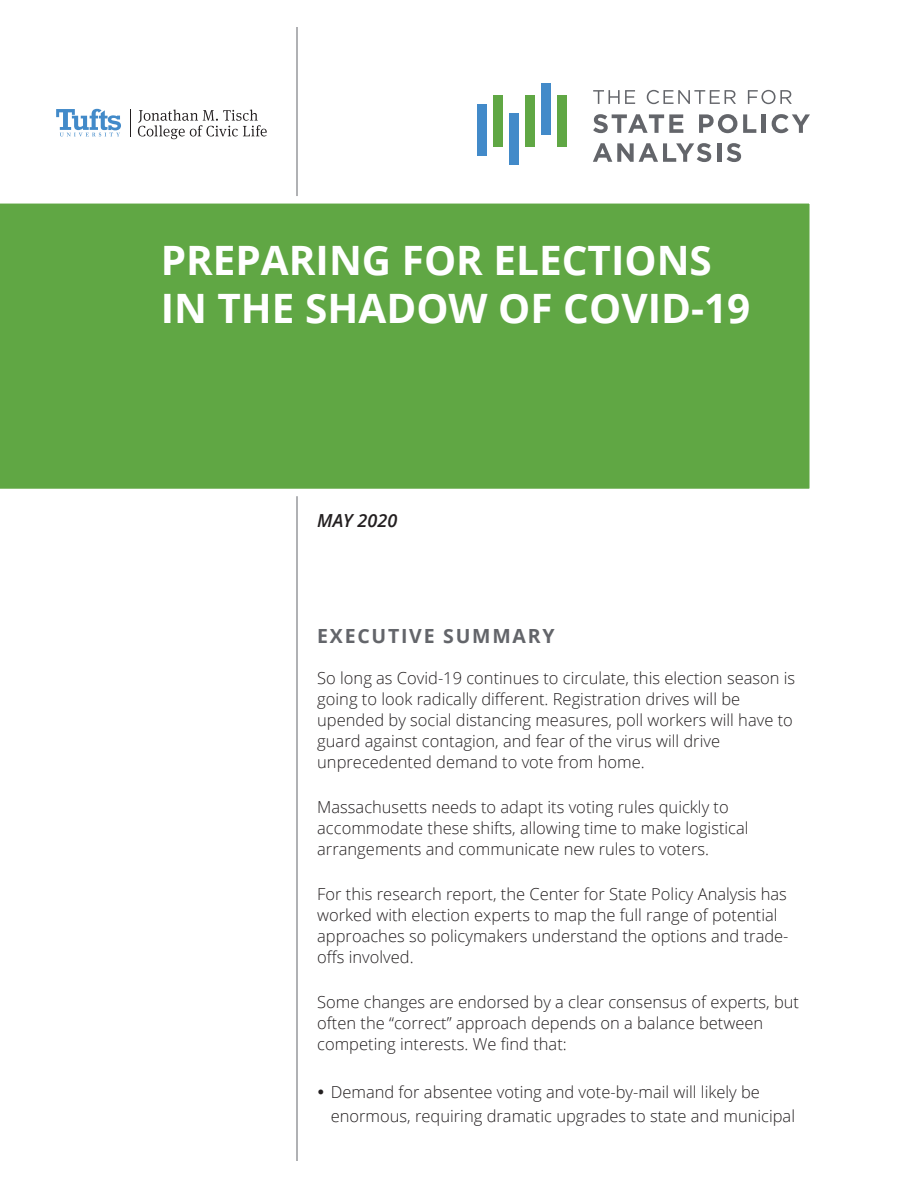
<style>
.page{position:relative;width:918px;height:1188px;background:#fff}
.page>*{position:absolute;margin:0;border:0;box-sizing:border-box;transform-origin:0 0}
.t1{font:700 40.5px/48.6px "Open Sans";color:#fff}
.Exe_Summary_title{font:700 19.5px "Open Sans";letter-spacing:.09em;color:#63656a}
.Date{font:italic 600 18px "Open Sans";color:#231f20}
.Exe_Summary_body{font:300 16.5px/21px "Open Sans";color:#231f20}
</style>
<div class="page">
<hr style="left:297px;top:27px;width:1px;height:1134px;background:#63656a">
<svg style="left:130px;top:109px;width:1px;height:27px"></svg>
<svg style="left:56px;top:109px;width:65px;height:28px"></svg>
<svg style="left:138px;top:110px;width:129px;height:29px"></svg>
<svg style="left:593px;top:90px;width:42px;height:14px"></svg>
<svg style="left:647px;top:90px;width:89px;height:14px"></svg>
<svg style="left:748px;top:90px;width:44px;height:14px"></svg>
<svg style="left:593px;top:114px;width:90px;height:19px"></svg>
<svg style="left:699px;top:114px;width:38px;height:19px"></svg>
<svg style="left:743px;top:114px;width:13px;height:19px"></svg>
<hr style="left:762px;top:114px;width:4px;height:19px;background:#63656a">
<svg style="left:772px;top:114px;width:38px;height:19px"></svg>
<svg style="left:593px;top:143px;width:118px;height:19px"></svg>
<hr style="left:717px;top:143px;width:4px;height:19px;background:#63656a">
<svg style="left:727px;top:143px;width:14px;height:19px"></svg>
<div style="left:477px;top:105px;width:10px;height:51px;background:#428ac9"></div>
<div style="left:509px;top:114px;width:9px;height:51px;background:#428ac9"></div>
<div style="left:493px;top:95px;width:9px;height:51px;background:#60a744"></div>
<div style="left:525px;top:95px;width:9px;height:51px;background:#60a744"></div>
<div style="left:557px;top:95px;width:9px;height:51px;background:#60a744"></div>
<div style="left:541px;top:83px;width:9px;height:51px;background:#428ac9"></div>
<div style="left:0;top:196px;width:810px;height:300px;background:#60a744"></div>
<h1 class="t1" style="left:161px;top:235px;width:591px">PREPARING FOR ELECTIONS<br>IN THE SHADOW OF COVID-19</h1>
<p class="Date" style="left:317px;top:508px;width:82px">MAY 2020</p>
<p class="Exe_Summary_title" style="left:317px;top:623px;width:239px">EXECUTIVE SUMMARY</p>
<p class="Exe_Summary_body" style="left:317px;top:667px;width:480px">So long as Covid-19 continues to circulate, this election season is going to look radically different. Registration drives will be upended by social distancing measures, poll workers will have to guard against contagion, and fear of the virus will drive unprecedented demand to vote from home.</p>
<p class="Exe_Summary_body" style="left:317px;top:796px;width:433px">Massachusetts needs to adapt its voting rules quickly to accommodate these shifts, allowing time to make logistical arrangements and communicate new rules to voters.</p>
<p class="Exe_Summary_body" style="left:317px;top:883px;width:473px">For this research report, the Center for State Policy Analysis has worked with election experts to map the full range of potential approaches so policymakers understand the options and trade&shy;offs involved.</p>
<p class="Exe_Summary_body" style="left:317px;top:991px;width:483px">Some changes are endorsed by a clear consensus of experts, but often the “correct” approach depends on a balance between competing interests. We find that:</p>
<p class="Exe_Summary_body" style="left:331px;top:1079px;width:466px;line-height:24px;text-indent:-14px">• Demand for absentee voting and vote-by-mail will likely be enormous, requiring dramatic upgrades to state and municipal</p>
</div>
